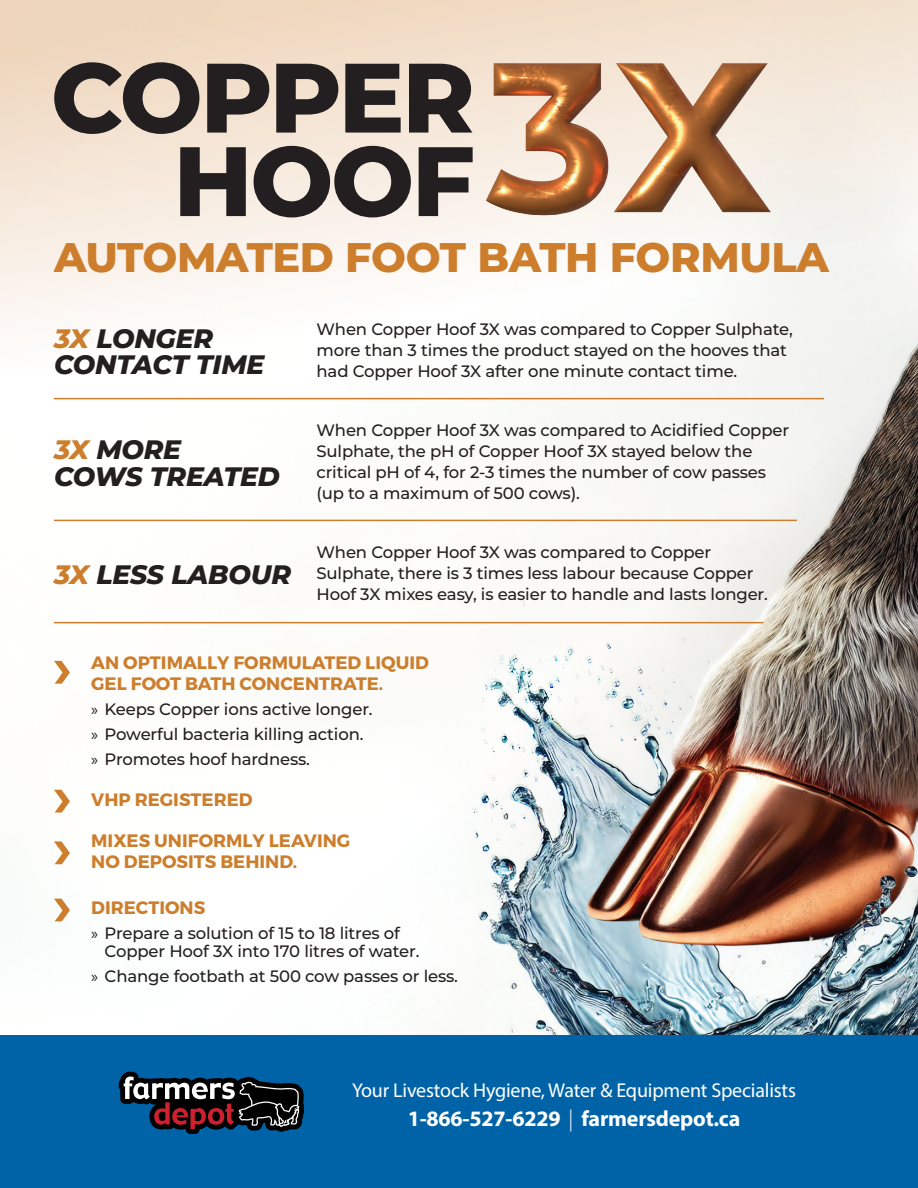
<style>
.page{position:relative;width:918px;height:1188px;background:#fff}
.page>*{position:absolute;margin:0;border:0;box-sizing:border-box;transform-origin:0 0}
.t1{font:800 98.4px/83.6px "Montserrat";letter-spacing:-.025em;color:#231f20;text-align:right}
.t2{font:800 41.4px "Montserrat";letter-spacing:-.01em;color:#cd7e2d}
.t3{font:italic 800 26.7px/26.7px "Montserrat";letter-spacing:-.01em;color:#231f20}
.t4{font:700 22.05px "Myriad Pro";letter-spacing:-.01em;color:#fff}
.t5{font:20.1px "Myriad Pro";letter-spacing:-.01em;color:#fff}
.t6{font:700 18px/21px "Montserrat";color:#cd7e2d}
.t7{font:500 16.5px/21px "Montserrat";letter-spacing:-.01em;color:#231f20}
.s1{color:#cd7e2d}
.s2{font-family:"Myriad Pro";font-weight:400}
.s3{font-weight:300;font-stretch:condensed}
</style>
<div class="page">
<img style="left:54px;top:460px;width:864px;height:575px">
<svg style="left:0;top:0;width:918px;height:460px"></svg>
<svg style="left:54px;top:661px;width:16px;height:23px"></svg>
<svg style="left:54px;top:790px;width:16px;height:23px"></svg>
<svg style="left:54px;top:841px;width:16px;height:23px"></svg>
<svg style="left:54px;top:899px;width:16px;height:22px"></svg>
<div style="left:0;top:1035px;width:918px;height:153px;background:#0163a7"></div>
<svg style="left:119px;top:1072px;width:185px;height:62px"></svg>
<img style="left:453px;top:37px;width:344px;height:209px">
<hr style="left:54px;top:520px;width:743px;height:1px;background:#cd7e2d">
<hr style="left:54px;top:622px;width:710px;height:1px;background:#cd7e2d">
<hr style="left:54px;top:398px;width:770px;height:1px;background:#cd7e2d">
<h1 class="t1" style="left:51px;top:50px;width:425px">COPPER<br>HOOF</h1>
<h2 class="t2" style="left:54px;top:227px;width:777px">AUTOMATED FOOT BATH FORMULA</h2>
<h3 class="t3" style="left:54px;top:324px;width:212px"><span class="s1">3X</span> LONGER<br>CONTACT TIME</h3>
<h3 class="t3" style="left:54px;top:435px;width:227px"><span class="s1">3X</span> MORE<br>COWS TREATED</h3>
<h3 class="t3" style="left:54px;top:559px;width:239px"><span class="s1">3X</span> LESS LABOUR</h3>
<p class="t7" style="left:317px;top:318px;width:478px">When Copper Hoof 3X was compared to Copper Sulphate, more than 3 times the product stayed on the hooves that had Copper Hoof 3X after one minute contact time.</p>
<p class="t7" style="left:317px;top:419px;width:474px">When Copper Hoof 3X was compared to Acidified Copper Sulphate, the pH of Copper Hoof 3X stayed below the critical pH of 4, for 2-3 times the number of cow passes (up to a maximum of 500 cows).</p>
<p class="t7" style="left:317px;top:541px;width:453px">When Copper Hoof 3X was compared to Copper<br>Sulphate, there is 3 times less labour because Copper<br>Hoof 3X mixes easy, is easier to handle and lasts longer.</p>
<p class="t6" style="left:91px;top:653px;width:339px">AN OPTIMALLY FORMULATED LIQUID<br>GEL FOOT BATH CONCENTRATE.</p>
<p class="t7" style="left:91px;top:696px;width:283px;line-height:24.8px"><span class="s2">»</span> Keeps Copper ions active longer. <span class="s2">»</span> Powerful bacteria killing action. <span class="s2">»</span> Promotes hoof hardness.</p>
<p class="t6" style="left:91px;top:789px;width:163px">VHP REGISTERED</p>
<p class="t6" style="left:91px;top:831px;width:261px">MIXES UNIFORMLY LEAVING<br>NO DEPOSITS BEHIND.</p>
<p class="t6" style="left:91px;top:898px;width:116px">DIRECTIONS</p>
<p class="t7" style="left:105px;top:924px;width:316px;line-height:18px;text-indent:-13px"><span class="s2">»</span> Prepare a solution of 15 to 18 litres of<br>Copper Hoof 3X into 170 litres of water.</p>
<p class="t7" style="left:91px;top:965px;width:368px"><span class="s2">»</span> Change footbath at 500 cow passes or less.</p>
<p class="t5" style="left:352px;top:1077px;width:446px">Your Livestock Hygiene, Water &amp; Equipment Specialists</p>
<h3 class="t4" style="left:408px;top:1104px;width:334px">1-866-527-6229 <span class="s3">|</span> farmersdepot.ca</h3>
</div>
